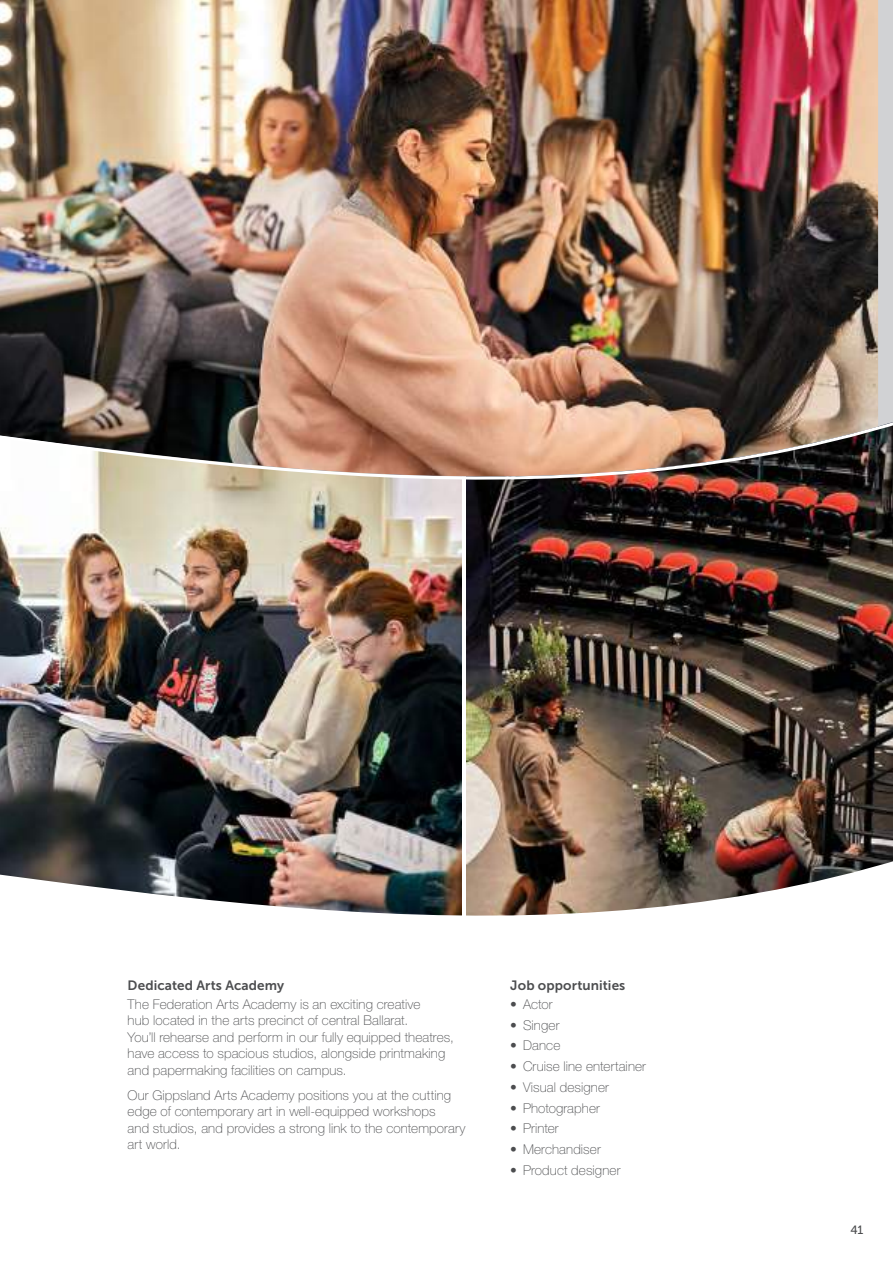
<style>
.page{position:relative;width:893px;height:1263px;background:#fff}
.page>*{position:absolute;margin:0;border:0;box-sizing:border-box;transform-origin:0 0}
.t1{font:100 13.5px/16.5px "Helvetica Neue LT 35";letter-spacing:.01em;color:#4c4d4f}
.t2{font:13.5px "Museo Sans 700";letter-spacing:.01em;color:#4c4d4f}
.t3{font:12px "Museo Sans 500";color:#4c4d4f}
</style>
<div class="page">
<img style="left:466px;top:505px;width:427px;height:347px">
<img style="left:0;top:505px;width:461px;height:347px">
<img style="left:0;top:0;width:878px;height:407px">
<img style="left:0;top:852px;width:893px;height:64px">
<img style="left:0;top:407px;width:893px;height:98px">
<p class="t2" style="left:128px;top:978px;width:158px">Dedicated Arts Academy</p>
<p class="t1" style="left:128px;top:996px;width:328px">The Federation Arts Academy is an exciting creative<br>hub located in the arts precinct of central Ballarat.<br>You’ll rehearse and perform in our fully equipped theatres, have access to spacious studios, alongside printmaking and papermaking facilities on campus.</p>
<p class="t1" style="left:128px;top:1087px;width:339px">Our Gippsland Arts Academy positions you at the cutting edge of contemporary art in well-equipped workshops<br>and studios, and provides a strong link to the contemporary art world.</p>
<p class="t2" style="left:510px;top:978px;width:117px">Job opportunities</p>
<p class="t1" style="left:510px;top:996px;width:44px">• Actor</p>
<p class="t1" style="left:510px;top:1017px;width:51px">• Singer</p>
<p class="t1" style="left:510px;top:1037px;width:52px">• Dance</p>
<p class="t1" style="left:510px;top:1058px;width:137px">• Cruise line entertainer</p>
<p class="t1" style="left:510px;top:1079px;width:100px">• Visual designer</p>
<p class="t1" style="left:510px;top:1100px;width:91px">• Photographer</p>
<p class="t1" style="left:510px;top:1120px;width:50px">• Printer</p>
<p class="t1" style="left:510px;top:1141px;width:92px">• Merchandiser</p>
<p class="t1" style="left:510px;top:1162px;width:112px">• Product designer</p>
<p class="t3" style="left:850px;top:1223px;width:14px">41</p>
</div>
